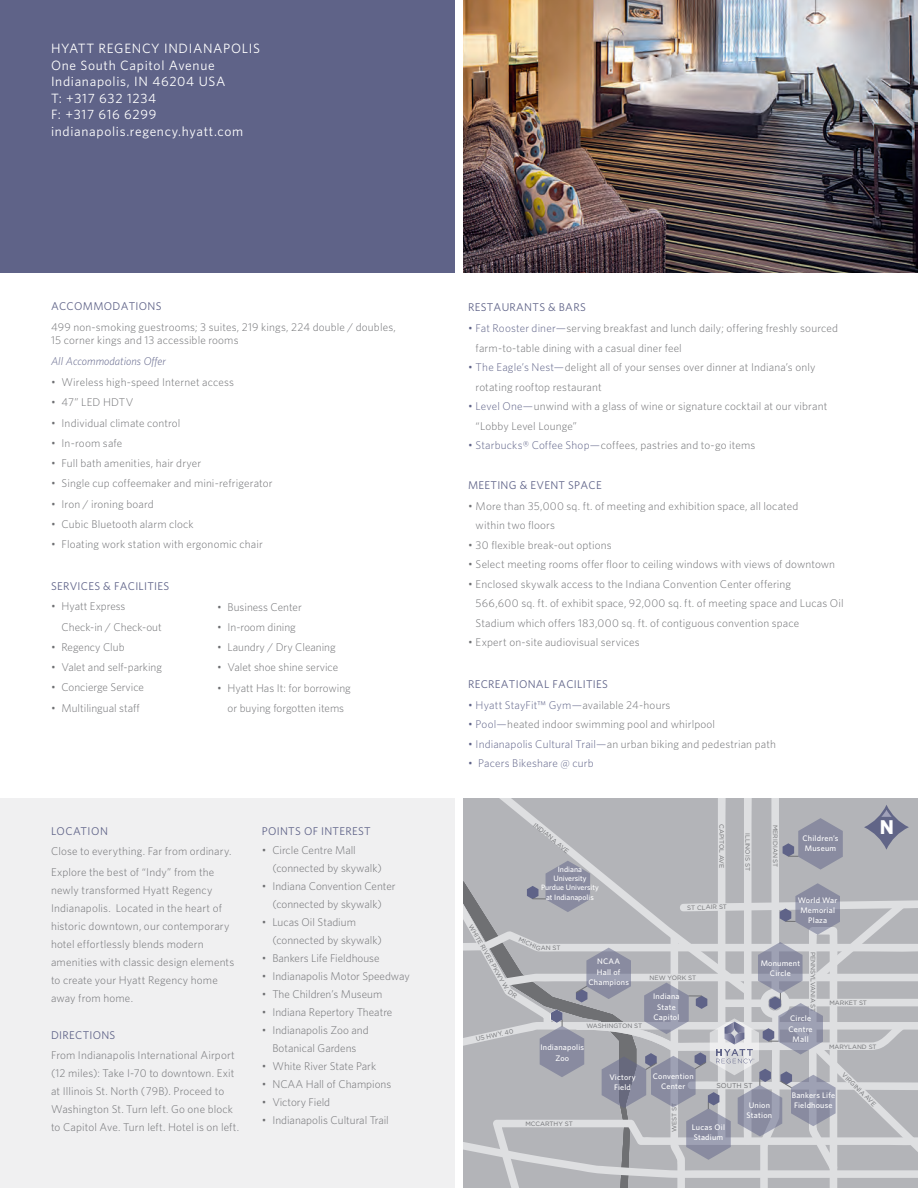
<style>
.page{position:relative;width:918px;height:1188px;background:#fff}
.page>*{position:absolute;margin:0;border:0;box-sizing:border-box;transform-origin:0 0}
.t1{font:700 19.95px "Whitney";color:#fff}
.t2{font:13.5px "Whitney";letter-spacing:.05em;color:#fff}
.bullets{font:300 11.25px/18px "Whitney";letter-spacing:.01em;color:#6f7073}
.Text{font:11.25px "Whitney";letter-spacing:.025em;color:#5f6388}
.t3{font:300 11.25px "Whitney";letter-spacing:.015em;color:#5f6388}
.Text-2{font:italic 300 11.25px "Whitney";color:#5f6388}
.bullets-2{font:11.25px "Whitney";letter-spacing:.025em;color:#5f6388}
.Text-3{font:11.25px "Whitney";letter-spacing:.045em;color:#5f6388}
.t4{font:500 8.1px/10.1px "Whitney";letter-spacing:.025em;color:#fff;text-align:center}
.t5{font:500 7.8px/9.3px "Whitney";color:#fff;text-align:center}
.t6{font:6.9px "Gotham";letter-spacing:-.005em;color:#6f7073}
.t7{font:6.3px "Gotham";color:#6f7073}
.t8{font:6.15px "Gotham";color:#6f7073}
.s1{color:#5f6388}
.s2{color:#6f7073}
</style>
<div class="page">
<img style="left:463px;top:0;width:455px;height:272px">
<div style="left:0;top:0;width:455px;height:272px;background:#5f6388"></div>
<div style="left:0;top:799px;width:455px;height:389px;background:#f0f0f1"></div>
<svg style="left:463px;top:799px;width:455px;height:389px;background:#b4b5bb"></svg>
<p class="t2" style="left:51px;top:41px;width:210px">HYATT REGENCY INDIANAPOLIS</p>
<p class="t2" style="left:51px;top:57px;width:165px">One South Capitol Avenue</p>
<p class="t2" style="left:51px;top:74px;width:176px">Indianapolis, IN 46204 USA</p>
<p class="t2" style="left:51px;top:90px;width:107px">T: +317 632 1234</p>
<p class="t2" style="left:51px;top:107px;width:107px">F: +317 616 6299</p>
<p class="t2" style="left:51px;top:123px;width:194px">indianapolis.regency.hyatt.com</p>
<p class="Text" style="left:51px;top:300px;width:112px">ACCOMMODATIONS</p>
<p class="bullets" style="left:51px;top:320px;width:346px;line-height:13.5px">499 non-smoking guestrooms; 3 suites, 219 kings, 224 double / doubles,<br>15 corner kings and 13 accessible rooms</p>
<p class="Text-2" style="left:51px;top:354px;width:116px">All Accommodations Offer</p>
<p class="bullets" style="left:51px;top:373px;width:185px">• Wireless high-speed Internet access</p>
<p class="bullets" style="left:51px;top:393px;width:84px">• 47” LED HDTV</p>
<p class="bullets" style="left:51px;top:414px;width:131px">• Individual climate control</p>
<p class="bullets" style="left:51px;top:434px;width:73px">• In-room safe</p>
<p class="bullets" style="left:51px;top:454px;width:152px">• Full bath amenities, hair dryer</p>
<p class="bullets" style="left:51px;top:474px;width:223px">• Single cup coffeemaker and mini-refrigerator</p>
<p class="bullets" style="left:51px;top:495px;width:104px">• Iron / ironing board</p>
<p class="bullets" style="left:51px;top:515px;width:144px">• Cubic Bluetooth alarm clock</p>
<p class="bullets" style="left:51px;top:535px;width:213px">• Floating work station with ergonomic chair</p>
<p class="Text" style="left:51px;top:579px;width:120px">SERVICES &amp; FACILITIES</p>
<p class="bullets" style="left:62px;top:596px;width:102px;line-height:20.2px;text-indent:-10px">• Hyatt Express<br>Check-in / Check-out</p>
<p class="bullets" style="left:51px;top:638px;width:75px">• Regency Club</p>
<p class="bullets" style="left:51px;top:658px;width:112px">• Valet and self-parking</p>
<p class="bullets" style="left:51px;top:678px;width:94px">• Concierge Service</p>
<p class="bullets" style="left:51px;top:698px;width:90px">• Multilingual staff</p>
<p class="bullets" style="left:217px;top:597px;width:86px">• Business Center</p>
<p class="bullets" style="left:217px;top:618px;width:80px">• In-room dining</p>
<p class="bullets" style="left:217px;top:638px;width:120px">• Laundry / Dry Cleaning</p>
<p class="bullets" style="left:217px;top:658px;width:123px">• Valet shoe shine service</p>
<p class="bullets" style="left:217px;top:677px;width:135px;line-height:20.2px;text-align:center">• Hyatt Has It: for borrowing or buying forgotten items</p>
<p class="Text-3" style="left:51px;top:825px;width:58px">LOCATION</p>
<p class="bullets" style="left:51px;top:842px;width:182px">Close to everything. Far from ordinary.</p>
<p class="bullets" style="left:51px;top:863px;width:185px">Explore the best of “Indy” from the newly transformed Hyatt Regency Indianapolis. Located in the heart of historic downtown, our contemporary hotel effortlessly blends modern amenities with classic design elements to create your Hyatt Regency home away from home.</p>
<p class="Text" style="left:51px;top:1028px;width:66px">DIRECTIONS</p>
<p class="bullets" style="left:51px;top:1046px;width:190px">From Indianapolis International Airport (12 miles): Take I-70 to downtown. Exit at Illinois St. North (79B). Proceed to Washington St. Turn left. Go one block to Capitol Ave. Turn left. Hotel is on left.</p>
<p class="Text" style="left:262px;top:825px;width:110px">POINTS OF INTEREST</p>
<p class="bullets" style="left:272px;top:841px;width:111px;text-indent:-10px">• Circle Centre Mall (connected by skywalk)</p>
<p class="bullets" style="left:262px;top:877px;width:135px;text-align:center">• Indiana Convention Center (connected by skywalk)</p>
<p class="bullets" style="left:272px;top:913px;width:111px;text-indent:-10px">• Lucas Oil Stadium (connected by skywalk)</p>
<p class="bullets" style="left:262px;top:949px;width:119px">• Bankers Life Fieldhouse</p>
<p class="bullets" style="left:262px;top:967px;width:149px">• Indianapolis Motor Speedway</p>
<p class="bullets" style="left:262px;top:985px;width:122px">• The Children’s Museum</p>
<p class="bullets" style="left:262px;top:1003px;width:132px">• Indiana Repertory Theatre</p>
<p class="bullets" style="left:262px;top:1021px;width:108px;text-align:center">• Indianapolis Zoo and<br>Botanical Gardens</p>
<p class="bullets" style="left:262px;top:1057px;width:116px">• White River State Park</p>
<p class="bullets" style="left:262px;top:1075px;width:131px">• NCAA Hall of Champions</p>
<p class="bullets" style="left:262px;top:1093px;width:70px">• Victory Field</p>
<p class="bullets" style="left:262px;top:1111px;width:128px">• Indianapolis Cultural Trail</p>
<p class="bullets-2" style="left:468px;top:301px;width:119px">RESTAURANTS &amp; BARS</p>
<p class="bullets" style="left:476px;top:318px;width:364px;line-height:19.5px;text-indent:-8px"><span class="s1">• Fat Rooster diner—</span>serving breakfast and lunch daily; offering freshly sourced farm-to-table dining with a casual diner feel</p>
<p class="bullets" style="left:476px;top:357px;width:341px;line-height:19.5px;text-indent:-7px"><span class="s1">• The Eagle’s Nest—</span>delight all of your senses over dinner at Indiana’s only rotating rooftop restaurant</p>
<p class="bullets" style="left:476px;top:396px;width:353px;line-height:19.5px;text-indent:-7px"><span class="s1">• Level One—</span>unwind with a glass of wine or signature cocktail at our vibrant “Lobby Level Lounge”</p>
<p class="bullets" style="left:468px;top:436px;width:289px"><span class="s1">• Starbucks® Coffee Shop—</span>coffees, pastries and to-go items</p>
<p class="Text" style="left:468px;top:479px;width:135px">MEETING &amp; EVENT SPACE</p>
<p class="bullets" style="left:476px;top:496px;width:324px;line-height:19.5px;text-indent:-8px">• More than 35,000 sq. ft. of meeting and exhibition space, all located within two floors</p>
<p class="bullets" style="left:468px;top:536px;width:145px">• 30 flexible break-out options</p>
<p class="bullets" style="left:468px;top:555px;width:369px">• Select meeting rooms offer floor to ceiling windows with views of downtown</p>
<p class="bullets" style="left:476px;top:574px;width:369px;line-height:19.5px;text-indent:-8px">• Enclosed skywalk access to the Indiana Convention Center offering<br>566,600 sq. ft. of exhibit space, 92,000 sq. ft. of meeting space and Lucas Oil<br>Stadium which offers 183,000 sq. ft. of contiguous convention space</p>
<p class="bullets" style="left:468px;top:633px;width:173px">• Expert on-site audiovisual services</p>
<p class="Text" style="left:468px;top:678px;width:141px">RECREATIONAL FACILITIES</p>
<p class="t3" style="left:468px;top:698px;width:204px">• Hyatt StayFit™ Gym—<span class="s2">available 24-hours</span></p>
<p class="bullets" style="left:468px;top:715px;width:248px"><span class="s1">• Pool—</span>heated indoor swimming pool and whirlpool</p>
<p class="bullets" style="left:468px;top:735px;width:309px"><span class="s1">• Indianapolis Cultural Trail—</span>an urban biking and pedestrian path</p>
<p class="t3" style="left:468px;top:757px;width:127px">• Pacers Bikeshare @ curb</p>
<p class="t7" style="left:537px;top:821px;width:45px;rotate:39deg">INDIANA AVE</p>
<p class="t5" style="left:541px;top:864px;width:59px">Indiana<br>University<br>Purdue University at Indianapolis</p>
<p class="t7" style="left:474px;top:923px;width:77px;rotate:60deg">WHITE RIVER PKWY W.</p>
<p class="t7" style="left:475px;top:1035px;width:40px;rotate:-12deg">US HWY. 40</p>
<p class="t7" style="left:520px;top:935px;width:25px;rotate:23deg">MICHIG</p>
<p class="t7" style="left:541px;top:944px;width:21px">AN ST</p>
<p class="t4" style="left:588px;top:956px;width:42px">NCAA<br>Hall of<br>Champions</p>
<p class="t7" style="left:587px;top:1022px;width:57px">WASHINGTON ST</p>
<p class="t4" style="left:540px;top:1042px;width:45px">Indianapolis<br>Zoo</p>
<p class="t7" style="left:726px;top:824px;width:45px;rotate:90deg">CAPITOL AVE</p>
<p class="t7" style="left:687px;top:904px;width:41px;rotate:-1deg">ST CLAIR ST</p>
<p class="t7" style="left:650px;top:973px;width:48px">NEW YORK ST</p>
<p class="t4" style="left:653px;top:991px;width:28px">Indiana<br>State<br>Capitol</p>
<p class="t7" style="left:752px;top:833px;width:39px;rotate:90deg">ILLINOIS ST</p>
<p class="t7" style="left:779px;top:825px;width:44px;rotate:90deg">MERIDIAN ST</p>
<p class="t4" style="left:802px;top:833px;width:38px;text-align:left">Children’s<br>Museum</p>
<p class="t4" style="left:798px;top:895px;width:41px">World War<br>Memorial<br>Plaza</p>
<p class="t1" style="left:880px;top:815px;width:16px">N</p>
<p class="t4" style="left:761px;top:958px;width:41px">Monument<br>Circle</p>
<p class="t7" style="left:817px;top:952px;width:62px;rotate:90deg">PENNSYLVANIA ST</p>
<p class="t4" style="left:789px;top:1013px;width:26px">Circle<br>Centre<br>Mall</p>
<p class="t7" style="left:829px;top:998px;width:39px">MARKET ST</p>
<p class="t8" style="left:829px;top:1043px;width:49px">MARYLAND ST</p>
<p class="t7" style="left:525px;top:1119px;width:49px">MCCARTHY ST</p>
<p class="t4" style="left:609px;top:1072px;width:28px">Victory<br>Field</p>
<p class="t4" style="left:653px;top:1071px;width:42px">Convention<br>Center</p>
<p class="t4" style="left:692px;top:1122px;width:35px;text-align:left">Lucas Oil<br>Stadium</p>
<p class="t6" style="left:716px;top:1081px;width:38px">SOUTH ST</p>
<p class="t4" style="left:747px;top:1100px;width:27px;text-align:left">Union<br>Station</p>
<p class="t7" style="left:670px;top:1132px;width:31px;rotate:-90deg">WEST ST</p>
<p class="t7" style="left:846px;top:1071px;width:46px;rotate:44deg">VIRGINIA AVE</p>
<p class="t4" style="left:792px;top:1090px;width:45px;text-align:left">Bankers Life<br>Fieldhouse</p>
</div>
